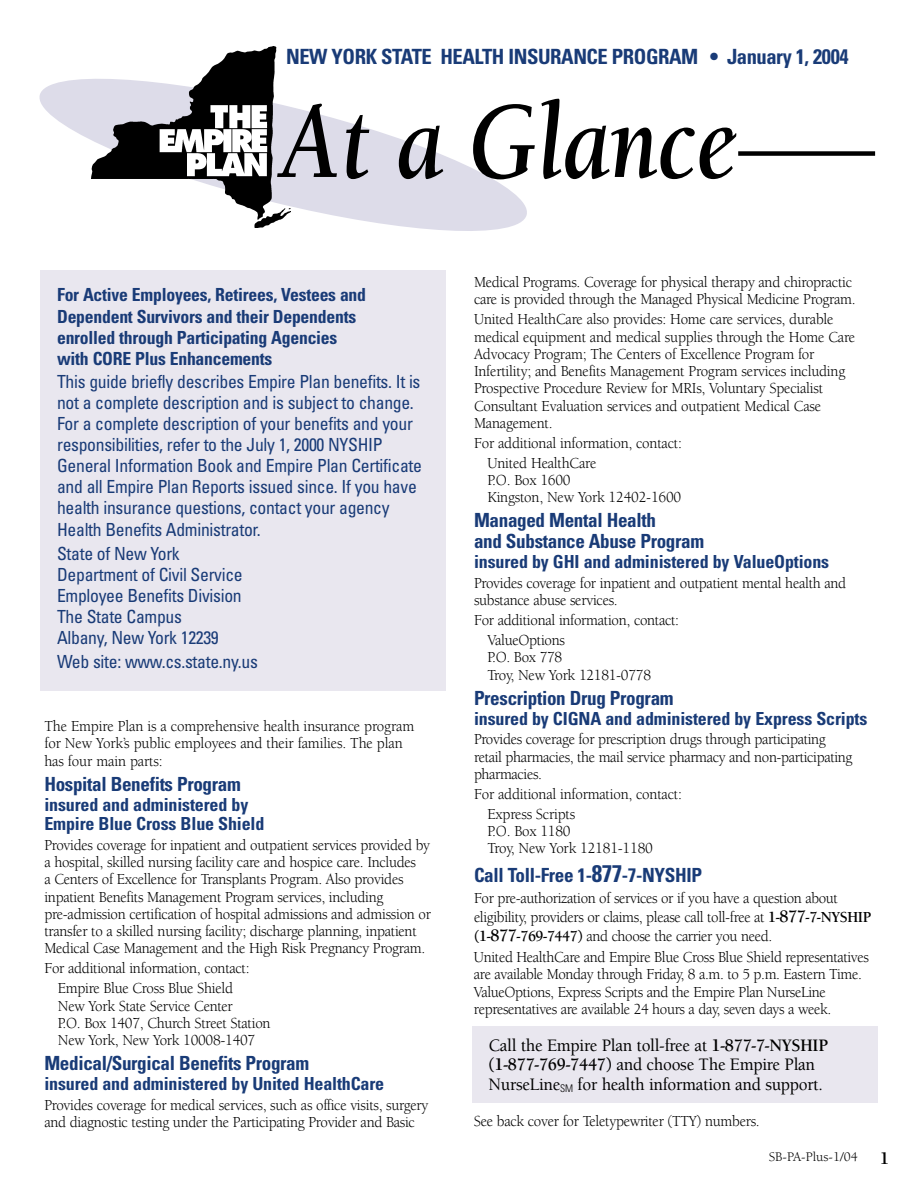
<style>
.page{position:relative;width:918px;height:1188px;background:#fff}
.page>*{position:absolute;margin:0;border:0;box-sizing:border-box;transform-origin:0 0}
.t1{font:italic 700 111px "Berkeley";letter-spacing:-.005em;color:#000;scale:.85 1}
.t2{font:700 condensed 21px "Univers";letter-spacing:-.02em;color:#193b77}
.t3{font:700 condensed 19.5px/21px "Univers";letter-spacing:-.02em;color:#193b77}
.t4{font:condensed 18.15px/21.1px "Univers";letter-spacing:-.02em;color:#193b77}
.t5{font:700 condensed 18.15px/21.1px "Univers";letter-spacing:-.015em;color:#193b77}
.t6{font:700 condensed 18px/19.5px "Univers";letter-spacing:-.01em;color:#193b77}
.t7{font:500 18px/19.5px "Berkeley";letter-spacing:-.015em;color:#000;scale:.95 1}
.t8{font:15.75px/17.2px "Berkeley";letter-spacing:-.02em;color:#000;scale:.95 1}
.t9{font:13.5px "Berkeley";color:#000}
.s1{font-size:24px}
.s2{font-weight:700}
.s3{font-weight:700;font-size:18px}
</style>
<div class="page">
<div style="left:472px;top:1027px;width:406px;height:76px;background:#e9e7ef"></div>
<div style="left:40px;top:270px;width:406px;height:421px;background:#e9e7ef"></div>
<svg style="left:39px;top:79px;width:488px;height:152px"></svg>
<div style="left:738px;top:151px;width:137px;height:5px;background:#000"></div>
<img style="left:92px;top:47px;width:198px;height:180px">
<h2 class="t2" style="left:286px;top:49px;width:564px">NEW YORK STATE HEALTH INSURANCE PROGRAM • January 1, 2004</h2>
<h1 class="t1" style="left:280px;top:99px;width:540px">At a Glance</h1>
<p class="t5" style="left:57px;top:286px;width:310px">For Active Employees, Retirees, Vestees and Dependent Survivors and their Dependents enrolled through Participating Agencies with CORE Plus Enhancements</p>
<p class="t4" style="left:57px;top:373px;width:366px">This guide briefly describes Empire Plan benefits. It is not a complete description and is subject to change.<br>For a complete description of your benefits and your responsibilities, refer to the July 1, 2000 NYSHIP General Information Book and Empire Plan Certificate and all Empire Plan Reports issued since. If you have health insurance questions, contact your agency Health Benefits Administrator.</p>
<p class="t4" style="left:57px;top:544px;width:187px">State of New York<br>Department of Civil Service<br>Employee Benefits Division<br>The State Campus<br>Albany, New York 12239</p>
<p class="t4" style="left:57px;top:653px;width:202px">Web site: www.cs.state.ny.us</p>
<p class="t8" style="left:44px;top:719px;width:391px">The Empire Plan is a comprehensive health insurance program for New York’s public employees and their families. The plan has four main parts:</p>
<p class="t3" style="left:44px;top:775px;width:198px">Hospital Benefits Program</p>
<p class="t6" style="left:44px;top:796px;width:222px">insured and administered by<br>Empire Blue Cross Blue Shield</p>
<p class="t8" style="left:44px;top:838px;width:408px">Provides coverage for inpatient and outpatient services provided by a hospital, skilled nursing facility care and hospice care. Includes<br>a Centers of Excellence for Transplants Program. Also provides inpatient Benefits Management Program services, including pre-admission certification of hospital admissions and admission or transfer to a skilled nursing facility; discharge planning, inpatient Medical Case Management and the High Risk Pregnancy Program.</p>
<p class="t8" style="left:44px;top:960px;width:217px;line-height:20px;text-align:center">For additional information, contact:<br>Empire Blue Cross Blue Shield</p>
<p class="t8" style="left:58px;top:998px;width:225px">New York State Service Center<br>P.O. Box 1407, Church Street Station<br>New York, New York 10008-1407</p>
<p class="t3" style="left:44px;top:1055px;width:266px">Medical/Surgical Benefits Program</p>
<p class="t6" style="left:44px;top:1076px;width:341px">insured and administered by United HealthCare</p>
<p class="t8" style="left:44px;top:1098px;width:406px">Provides coverage for medical services, such as office visits, surgery and diagnostic testing under the Participating Provider and Basic</p>
<p class="t8" style="left:474px;top:275px;width:403px">Medical Programs. Coverage for physical therapy and chiropractic care is provided through the Managed Physical Medicine Program.</p>
<p class="t8" style="left:474px;top:312px;width:403px">United HealthCare also provides: Home care services, durable medical equipment and medical supplies through the Home Care Advocacy Program; The Centers of Excellence Program for Infertility; and Benefits Management Program services including Prospective Procedure Review for MRIs, Voluntary Specialist Consultant Evaluation services and outpatient Medical Case Management.</p>
<p class="t8" style="left:487px;top:434px;width:206px;line-height:20px;text-indent:-13px">For additional information, contact:<br>United HealthCare</p>
<p class="t8" style="left:487px;top:473px;width:206px">P.O. Box 1600<br>Kingston, New York 12402-1600</p>
<p class="t3" style="left:474px;top:512px;width:232px">Managed Mental Health<br>and Substance Abuse Program</p>
<p class="t6" style="left:474px;top:554px;width:357px">insured by GHI and administered by ValueOptions</p>
<p class="t8" style="left:474px;top:576px;width:393px">Provides coverage for inpatient and outpatient mental health and substance abuse services.</p>
<p class="t8" style="left:487px;top:612px;width:203px;line-height:20px;text-indent:-13px">For additional information, contact:<br>ValueOptions</p>
<p class="t8" style="left:487px;top:650px;width:174px">P.O. Box 778<br>Troy, New York 12181-0778</p>
<p class="t3" style="left:474px;top:689px;width:201px">Prescription Drug Program</p>
<p class="t6" style="left:474px;top:710px;width:395px">insured by CIGNA and administered by Express Scripts</p>
<p class="t8" style="left:474px;top:732px;width:400px">Provides coverage for prescription drugs through participating retail pharmacies, the mail service pharmacy and non-participating pharmacies.</p>
<p class="t8" style="left:487px;top:785px;width:206px;line-height:20px;text-indent:-13px">For additional information, contact:<br>Express Scripts</p>
<p class="t8" style="left:487px;top:824px;width:176px">P.O. Box 1180<br>Troy, New York 12181-1180</p>
<p class="t3" style="left:474px;top:866px;width:229px">Call Toll-Free 1-<span class="s1">877</span>-7-NYSHIP</p>
<p class="t8" style="left:474px;top:890px;width:419px;line-height:19.6px">For pre-authorization of services or if you have a question about eligibility, providers or claims, please call toll-free at <span class="s2">1-</span><span class="s3">877</span><span class="s2">-7-NYSHIP (1-</span><span class="s3">877</span><span class="s2">-769-7447)</span> and choose the carrier you need.<br>United HealthCare and Empire Blue Cross Blue Shield representatives</p>
<p class="t8" style="left:474px;top:967px;width:410px">are available Monday through Friday, 8 a.m. to 5 p.m. Eastern Time.<br>ValueOptions, Express Scripts and the Empire Plan NurseLine representatives are available 24 hours a day, seven days a week.</p>
<p class="t7" style="left:488px;top:1037px;width:359px">Call the Empire Plan toll-free at <span class="s2">1-877-7-NYSHIP (1-877-769-7447)</span> and choose The Empire Plan<br>NurseLine<sub>SM</sub> for health information and support.</p>
<p class="t8" style="left:474px;top:1114px;width:302px">See back cover for Teletypewriter (TTY) numbers.</p>
<p class="t9" style="left:769px;top:1152px;width:122px">SB-PA-Plus-1/04 <span class="s3">1</span></p>
</div>
